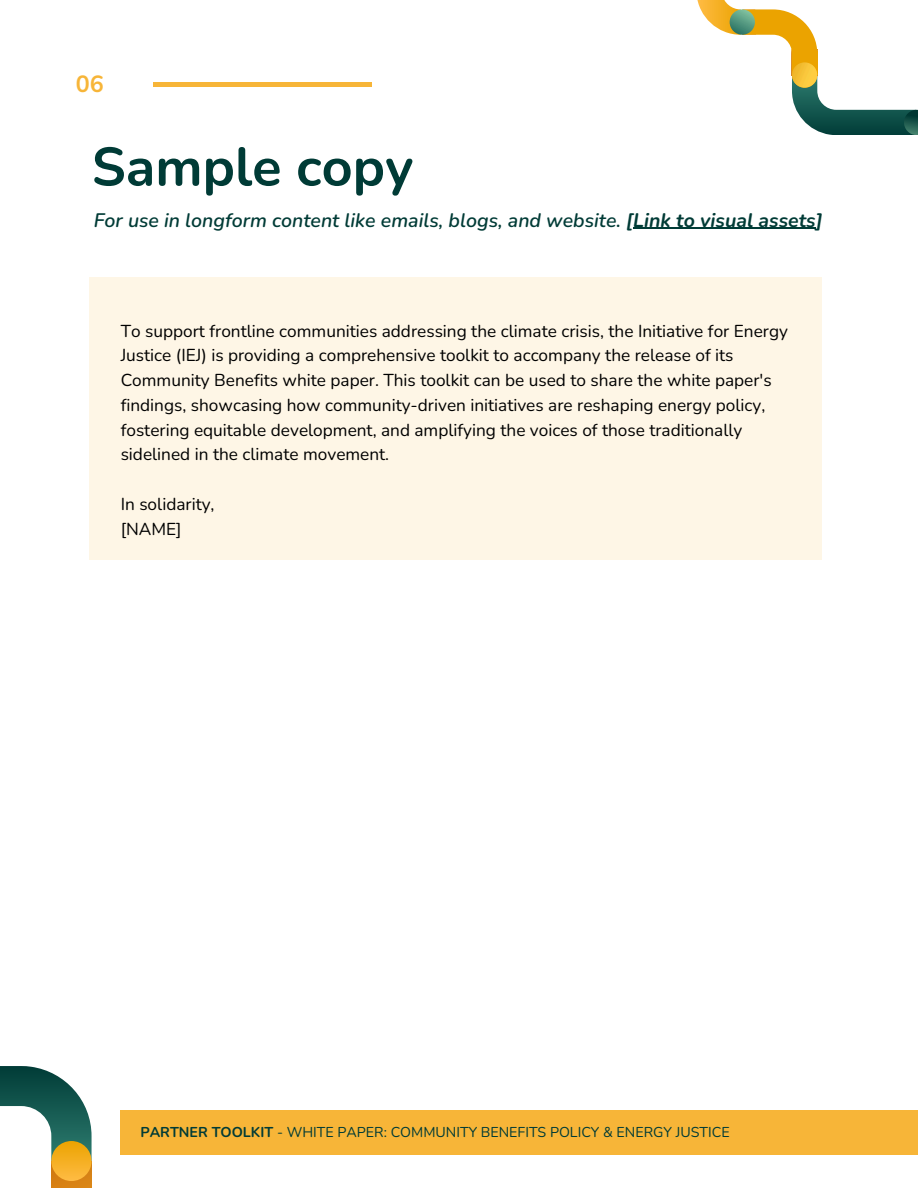
<style>
.page{position:relative;width:918px;height:1188px;background:#fff}
.page>*{position:absolute;margin:0;border:0;box-sizing:border-box;transform-origin:0 0}
.t1{font:700 54px "Nunito";color:#003b36}
.t2{font:700 23.4px "Nunito";color:#f7b538}
.t3{font:italic 600 19.5px "Nunito";color:#003b36}
.t4{font:17.25px/24.8px "Nunito";color:#000}
.t5{font:14.25px "Nunito";color:#003b36}
.s1{font-weight:700}
</style>
<div class="page">
<div style="left:121px;top:1110px;width:797px;height:45px;background:#f7b538"></div>
<hr style="left:153px;top:83px;width:219px;height:4px;background:#f7b538">
<svg style="left:0;top:1066px;width:92px;height:91px"></svg>
<img style="left:51px;top:1165px;width:41px;height:23px">
<svg style="left:51px;top:1141px;width:41px;height:40px"></svg>
<svg style="left:792px;top:75px;width:124px;height:60px"></svg>
<img style="left:904px;top:110px;width:14px;height:25px">
<svg style="left:697px;top:0;width:120px;height:54px"></svg>
<div style="left:792px;top:52px;width:25px;height:23px;background:#eba300"></div>
<img style="left:792px;top:62px;width:25px;height:26px">
<img style="left:730px;top:9px;width:25px;height:26px">
<hr style="left:633px;top:228px;width:183px;height:1px;background:#003b36">
<div style="left:90px;top:277px;width:732px;height:283px;background:#fef6e6"></div>
<p class="t2" style="left:76px;top:68px;width:30px">06</p>
<h1 class="t1" style="left:92px;top:131px;width:323px">Sample copy</h1>
<h2 class="t3" style="left:94px;top:207px;width:730px">For use in longform content like emails, blogs, and website. <span class="s1">[Link to visual assets]</span></h2>
<h3 class="t4" style="left:121px;top:318px;width:669px">To support frontline communities addressing the climate crisis, the Initiative for Energy Justice (IEJ) is providing a comprehensive toolkit to accompany the release of its Community Benefits white paper. This toolkit can be used to share the white paper's findings, showcasing how community-driven initiatives are reshaping energy policy, fostering equitable development, and amplifying the voices of those traditionally sidelined in the climate movement.</h3>
<h3 class="t4" style="left:121px;top:492px;width:95px">In solidarity, [NAME]</h3>
<p class="t5" style="left:140px;top:1123px;width:591px"><span class="s1">PARTNER TOOLKIT</span> - WHITE PAPER: COMMUNITY BENEFITS POLICY &amp; ENERGY JUSTICE</p>
</div>
